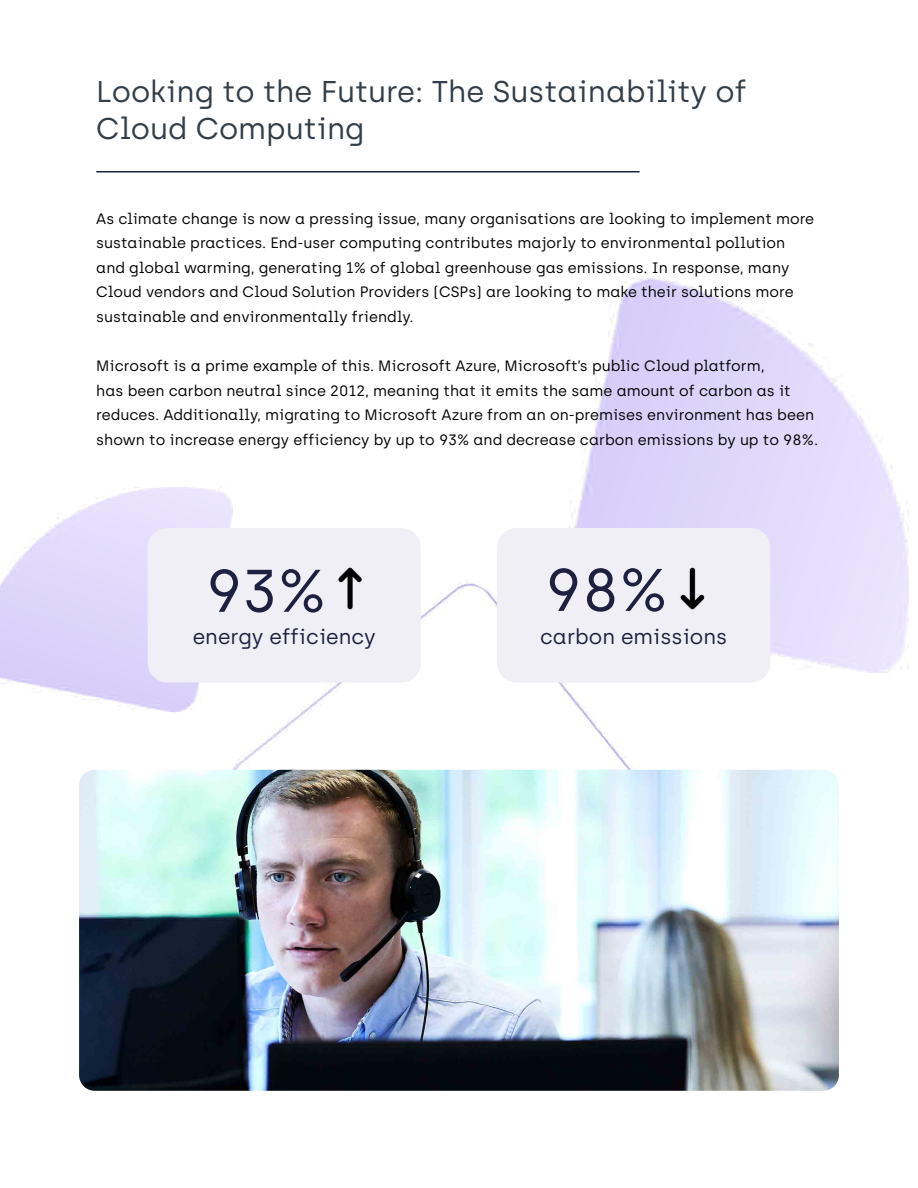
<style>
.page{position:relative;width:918px;height:1188px;background:#fff}
.page>*{position:absolute;margin:0;border:0;box-sizing:border-box;transform-origin:0 0}
.t1{font:60px "Archia";color:#1e203f}
.t2{font:30px/36.6px "Archia";color:#333e48}
.t3{font:21px "Archia";color:#1e203f}
.t4{font:15px/24.6px "Archia";color:#000}
</style>
<div class="page">
<img style="left:232px;top:582px;width:433px;height:188px">
<img style="left:569px;top:278px;width:339px;height:395px">
<img style="left:0;top:487px;width:233px;height:226px">
<div style="left:497px;top:528px;width:273px;height:155px;background:#efeff5;border-radius:20px"></div>
<div style="left:148px;top:528px;width:273px;height:155px;background:#efeff5;border-radius:20px"></div>
<img style="left:338px;top:567px;width:24px;height:43px">
<img style="left:680px;top:567px;width:25px;height:43px">
<img style="left:79px;top:770px;width:760px;height:321px">
<hr style="left:96px;top:171px;width:544px;height:1px;background:#1e203f">
<h2 class="t2" style="left:96px;top:73px;width:652px">Looking to the Future: The Sustainability of<br>Cloud Computing</h2>
<p class="t4" style="left:96px;top:206px;width:719px">As climate change is now a pressing issue, many organisations are looking to implement more sustainable practices. End-user computing contributes majorly to environmental pollution and global warming, generating 1% of global greenhouse gas emissions. In response, many Cloud vendors and Cloud Solution Providers (CSPs) are looking to make their solutions more sustainable and environmentally friendly.</p>
<p class="t4" style="left:96px;top:354px;width:723px">Microsoft is a prime example of this. Microsoft Azure, Microsoft’s public Cloud platform,<br>has been carbon neutral since 2012, meaning that it emits the same amount of carbon as it reduces. Additionally, migrating to Microsoft Azure from an on-premises environment has been shown to increase energy efficiency by up to 93% and decrease carbon emissions by up to 98%.</p>
<h1 class="t1" style="left:545px;top:554px;width:125px">98%</h1>
<h1 class="t1" style="left:206px;top:555px;width:122px">93%</h1>
<h3 class="t3" style="left:193px;top:624px;width:185px">energy efficiency</h3>
<h3 class="t3" style="left:540px;top:624px;width:189px">carbon emissions</h3>
</div>
